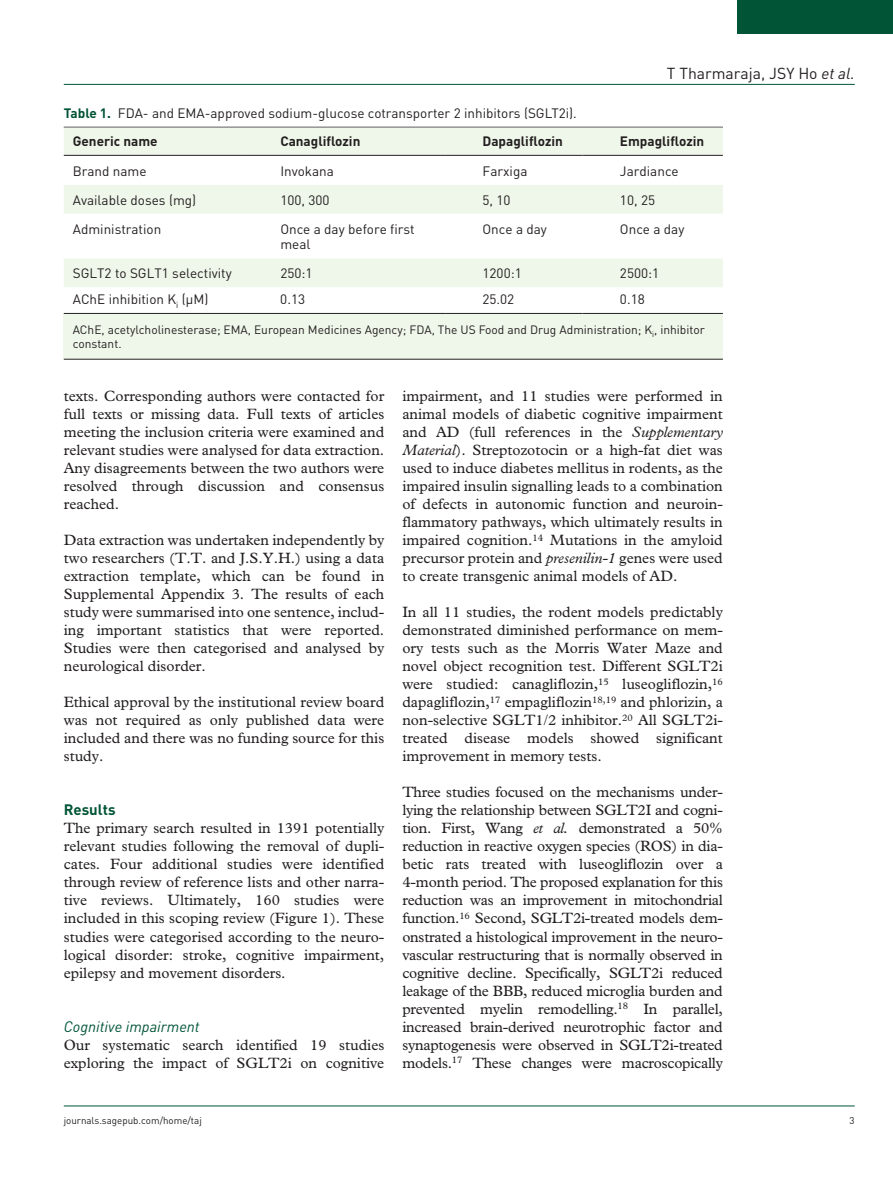
<style>
.page{position:relative;width:893px;height:1191px;background:#fff}
.page>*{position:absolute;margin:0;border:0;box-sizing:border-box;transform-origin:0 0}
.t1{font:15.75px "DIN";color:#231f20}
.t2{font:15px/18px "Plantin Std";color:#231f20;text-align:justify}
.t3{font:italic 15px "DIN";color:#015436}
.t4{font:700 15px "DIN";color:#015436}
.t5{font:13.5px/28.5px "DIN";color:#231f20}
.t6{font:700 13.5px "DIN";color:#231f20}
.t7{font:12px/14.2px "DIN";color:#231f20}
.t8{font:9.75px "DIN";color:#231f20}
.s1{font-style:italic}
.s2{font-weight:700;color:#015436}
.s3{font-weight:700}
</style>
<div class="page">
<hr style="left:64px;top:84px;width:791px;height:1px;background:#015436">
<hr style="left:64px;top:1105px;width:791px;height:1px;background:#015436">
<div style="left:738px;top:0;width:155px;height:34px;background:#015436"></div>
<div style="left:64px;top:313px;width:659px;height:46px;background:#eff7ea"></div>
<hr style="left:64px;top:127px;width:659px;height:1px;background:#231f20">
<hr style="left:64px;top:359px;width:659px;height:1px;background:#231f20">
<div style="left:64px;top:128px;width:659px;height:27px;background:#eff7ea"></div>
<svg style="left:64px;top:185px;width:659px;height:128px"></svg>
<hr style="left:64px;top:155px;width:179px;height:1px;background:#231f20">
<hr style="left:243px;top:155px;width:202px;height:1px;background:#231f20">
<hr style="left:445px;top:155px;width:138px;height:1px;background:#231f20">
<hr style="left:583px;top:155px;width:140px;height:1px;background:#231f20">
<hr style="left:64px;top:313px;width:179px;height:1px;background:#231f20">
<hr style="left:243px;top:313px;width:202px;height:1px;background:#231f20">
<hr style="left:445px;top:313px;width:138px;height:1px;background:#231f20">
<hr style="left:583px;top:313px;width:140px;height:1px;background:#231f20">
<p class="t1" style="left:667px;top:63px;width:189px">T Tharmaraja, JSY Ho <span class="s1">et al.</span></p>
<p class="t5" style="left:73px;top:98px;width:506px;text-indent:-9px"><span class="s2">Table 1.</span> FDA- and EMA-approved sodium-glucose cotransporter 2 inhibitors (SGLT2i).<br><span class="s3">Generic name</span></p>
<p class="t6" style="left:280px;top:133px;width:82px">Canagliflozin</p>
<p class="t6" style="left:482px;top:133px;width:82px">Dapagliflozin</p>
<p class="t6" style="left:620px;top:133px;width:86px">Empagliflozin</p>
<p class="t5" style="left:73px;top:156px;width:75px">Brand name</p>
<p class="t5" style="left:280px;top:156px;width:55px">Invokana</p>
<p class="t5" style="left:482px;top:156px;width:46px">Farxiga</p>
<p class="t5" style="left:620px;top:156px;width:60px">Jardiance</p>
<p class="t5" style="left:73px;top:185px;width:125px">Available doses (mg)</p>
<p class="t5" style="left:280px;top:185px;width:51px">100, 300</p>
<p class="t5" style="left:482px;top:185px;width:30px">5, 10</p>
<p class="t5" style="left:620px;top:185px;width:37px">10, 25</p>
<p class="t5" style="left:73px;top:214px;width:90px">Administration</p>
<p class="t5" style="left:280px;top:221px;width:136px;line-height:15.8px">Once a day before first meal</p>
<p class="t5" style="left:482px;top:214px;width:66px">Once a day</p>
<p class="t5" style="left:620px;top:214px;width:66px">Once a day</p>
<p class="t5" style="left:73px;top:259px;width:161px">SGLT2 to SGLT1 selectivity</p>
<p class="t5" style="left:280px;top:259px;width:34px">250:1</p>
<p class="t5" style="left:482px;top:259px;width:41px">1200:1</p>
<p class="t5" style="left:620px;top:259px;width:41px">2500:1</p>
<p class="t5" style="left:73px;top:285px;width:137px">AChE inhibition K<sub>i</sub> (µM)</p>
<p class="t5" style="left:280px;top:285px;width:26px">0.13</p>
<p class="t5" style="left:482px;top:285px;width:33px">25.02</p>
<p class="t5" style="left:620px;top:285px;width:26px">0.18</p>
<p class="t7" style="left:73px;top:322px;width:633px">AChE, acetylcholinesterase; EMA, European Medicines Agency; FDA, The US Food and Drug Administration; K<sub>i</sub>, inhibitor constant.</p>
<p class="t2" style="left:64px;top:387px;width:322px">texts. Corresponding authors were contacted for full texts or missing data. Full texts of articles meeting the inclusion criteria were examined and relevant studies were analysed for data extraction.<br>Any disagreements between the two authors were resolved through discussion and consensus reached.</p>
<p class="t2" style="left:64px;top:531px;width:322px">Data extraction was undertaken independently by two researchers (T.T. and J.S.Y.H.) using a data extraction template, which can be found in Supplemental Appendix 3. The results of each study were summarised into one sentence, includ&shy;ing important statistics that were reported.<br>Studies were then categorised and analysed by neurological disorder.</p>
<p class="t2" style="left:64px;top:693px;width:322px">Ethical approval by the institutional review board was not required as only published data were included and there was no funding source for this study.</p>
<p class="t4" style="left:64px;top:800px;width:53px">Results</p>
<p class="t2" style="left:64px;top:819px;width:322px">The primary search resulted in 1391 potentially relevant studies following the removal of dupli&shy;cates. Four additional studies were identified through review of reference lists and other narra&shy;tive reviews. Ultimately, 160 studies were included in this scoping review (Figure 1). These studies were categorised according to the neuro&shy;logical disorder: stroke, cognitive impairment, epilepsy and movement disorders.</p>
<p class="t3" style="left:64px;top:1016px;width:137px">Cognitive impairment</p>
<p class="t2" style="left:64px;top:1035px;width:322px">Our systematic search identified 19 studies exploring the impact of SGLT2i on cognitive</p>
<p class="t2" style="left:402px;top:387px;width:322px">impairment, and 11 studies were performed in animal models of diabetic cognitive impairment and AD (full references in the <span class="s1">Supplementary Material</span>). Streptozotocin or a high-fat diet was used to induce diabetes mellitus in rodents, as the impaired insulin signalling leads to a combination of defects in autonomic function and neuroin&shy;flammatory pathways, which ultimately results in impaired cognition.<sup>14</sup> Mutations in the amyloid precursor protein and <span class="s1">presenilin-1</span> genes were used to create transgenic animal models of AD.</p>
<p class="t2" style="left:402px;top:603px;width:322px">In all 11 studies, the rodent models predictably demonstrated diminished performance on mem&shy;ory tests such as the Morris Water Maze and novel object recognition test. Different SGLT2i were studied: canagliflozin,<sup>15</sup> luseogliflozin,<sup>16 </sup>dapagliflozin,<sup>17</sup> empagliflozin<sup>18,19</sup> and phlorizin, a non-selective SGLT1/2 inhibitor.<sup>20</sup> All SGLT2i&shy;treated disease models showed significant improvement in memory tests.</p>
<p class="t2" style="left:402px;top:783px;width:322px">Three studies focused on the mechanisms under&shy;lying the relationship between SGLT2I and cogni&shy;tion. First, Wang <span class="s1">et al.</span> demonstrated a 50% reduction in reactive oxygen species (ROS) in dia&shy;betic rats treated with luseogliflozin over a 4-month period. The proposed explanation for this reduction was an improvement in mitochondrial function.<sup>16</sup> Second, SGLT2i-treated models dem&shy;onstrated a histological improvement in the neuro&shy;vascular restructuring that is normally observed in cognitive decline. Specifically, SGLT2i reduced leakage of the BBB, reduced microglia burden and prevented myelin remodelling.<sup>18</sup> In parallel, increased brain-derived neurotrophic factor and synaptogenesis were observed in SGLT2i-treated models.<sup>17</sup> These changes were macroscopically</p>
<p class="t8" style="left:64px;top:1114px;width:140px">journals.sagepub.com/home/taj</p>
<p class="t8" style="left:850px;top:1114px;width:7px">3</p>
</div>
